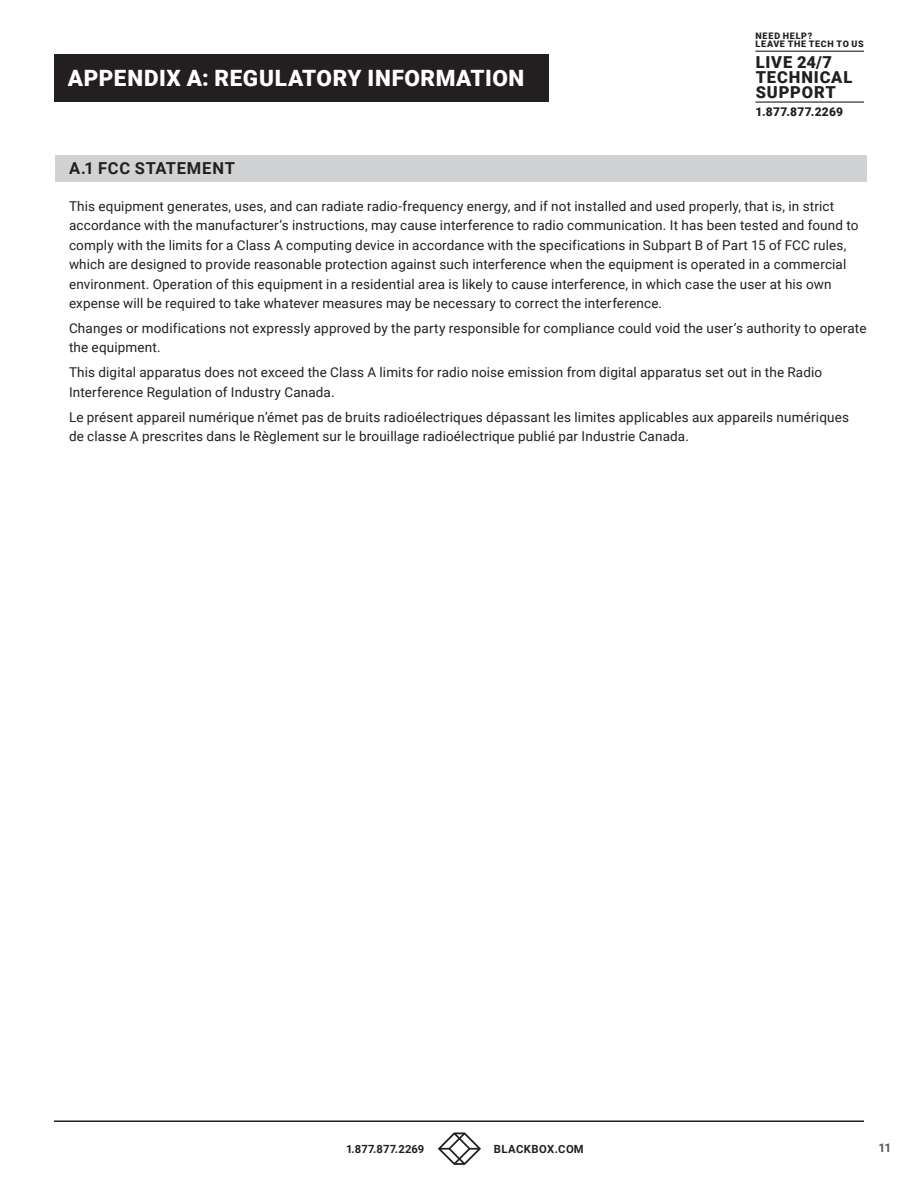
<style>
.page{position:relative;width:918px;height:1188px;background:#fff}
.page>*{position:absolute;margin:0;border:0;box-sizing:border-box;transform-origin:0 0}
.t1{font:900 22.5px "Roboto";letter-spacing:.025em;color:#fff}
.t2{font:900 16.5px/15px "Roboto";letter-spacing:.05em;color:#231f20}
.t3{font:700 16.5px "Roboto";letter-spacing:.04em;color:#231f20}
.t4{font:13.5px/19.5px "Roboto";letter-spacing:.01em;color:#231f20}
.t5{font:900 12px "Roboto";letter-spacing:.02em;color:#231f20}
.t6{font:700 12px "Roboto";color:#57585a}
.t7{font:700 11.25px "Roboto";letter-spacing:.02em;color:#231f20}
.t8{font:700 11.25px "Roboto";letter-spacing:.045em;color:#231f20}
.t9{font:900 9px/8.6px "Roboto";letter-spacing:.08em;color:#231f20}
</style>
<div class="page">
<hr style="left:54px;top:1120px;width:810px;height:2px;background:#231f20">
<svg style="left:438px;top:1132px;width:43px;height:33px"></svg>
<hr style="left:755px;top:51px;width:109px;height:1px;background:#231f20">
<hr style="left:755px;top:101px;width:109px;height:2px;background:#231f20">
<div style="left:54px;top:54px;width:495px;height:48px;background:#231f20"></div>
<div style="left:56px;top:155px;width:811px;height:27px;background:#d1d2d4"></div>
<h1 class="t1" style="left:68px;top:62px;width:458px">APPENDIX A: REGULATORY INFORMATION</h1>
<p class="t9" style="left:756px;top:31px;width:110px">NEED HELP?<br>LEAVE THE TECH TO US</p>
<p class="t2" style="left:756px;top:54px;width:98px">LIVE 24/7<br>TECHNICAL<br>SUPPORT</p>
<p class="t5" style="left:755px;top:103px;width:89px">1.877.877.2269</p>
<p class="t3" style="left:69px;top:157px;width:167px">A.1 FCC STATEMENT</p>
<p class="t4" style="left:69px;top:196px;width:791px">This equipment generates, uses, and can radiate radio-frequency energy, and if not installed and used properly, that is, in strict accordance with the manufacturer’s instructions, may cause interference to radio communication. It has been tested and found to comply with the limits for a Class A computing device in accordance with the specifications in Subpart B of Part 15 of FCC rules, which are designed to provide reasonable protection against such interference when the equipment is operated in a commercial environment. Operation of this equipment in a residential area is likely to cause interference, in which case the user at his own expense will be required to take whatever measures may be necessary to correct the interference.</p>
<p class="t4" style="left:69px;top:318px;width:799px">Changes or modifications not expressly approved by the party responsible for compliance could void the user’s authority to operate the equipment.</p>
<p class="t4" style="left:69px;top:362px;width:755px">This digital apparatus does not exceed the Class A limits for radio noise emission from digital apparatus set out in the Radio<br>Interference Regulation of Industry Canada.</p>
<p class="t4" style="left:69px;top:407px;width:782px">Le présent appareil numérique n’émet pas de bruits radioélectriques dépassant les limites applicables aux appareils numériques de classe A prescrites dans le Règlement sur le brouillage radioélectrique publié par Industrie Canada.</p>
<p class="t7" style="left:346px;top:1141px;width:80px">1.877.877.2269</p>
<p class="t8" style="left:494px;top:1141px;width:91px">BLACKBOX.COM</p>
<p class="t6" style="left:879px;top:1139px;width:14px">11</p>
</div>
